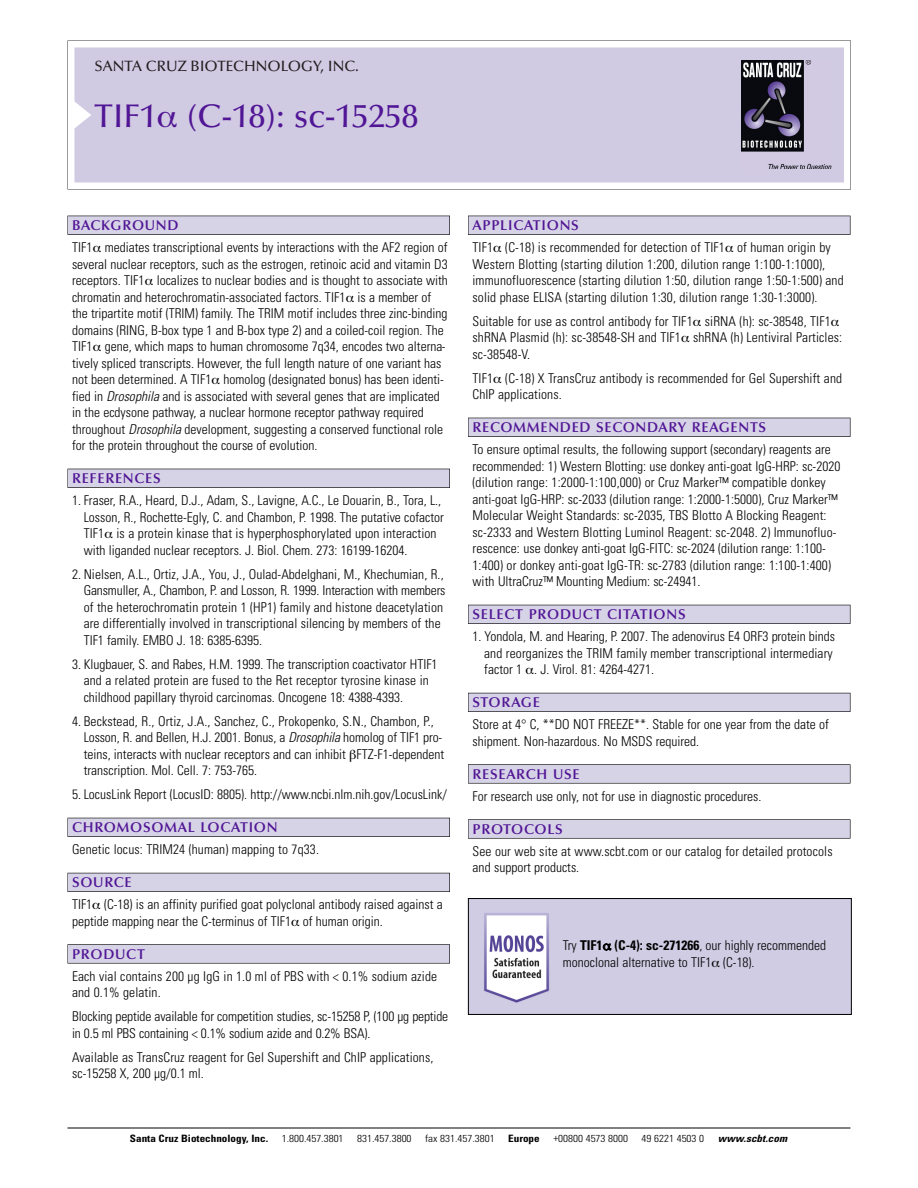
<style>
.page{position:relative;width:918px;height:1188px;background:#fff}
.page>*{position:absolute;margin:0;border:0;box-sizing:border-box;transform-origin:0 0}
.t1{font:500 33px "Optima";color:#511695}
.t2{font:500 15px "Optima";color:#231f20}
.t3{font:600 14.25px "Optima";letter-spacing:.05em;color:#511695}
.t4{font:300 condensed 13.5px/16.5px "Univers";color:#000}
.t5{font:300 condensed 10.2px "Univers";color:#000;scale:1.1 1}
.t6{font:700 condensed 10.2px "Univers";color:#000;scale:1.1 1}
.t7{font:italic 700 condensed 10.2px "Univers";letter-spacing:.005em;color:#000;scale:1.1 1}
.s1{font-style:italic}
.s2{font-weight:700}
</style>
<div class="page">
<svg style="left:68px;top:40px;width:783px;height:149px"></svg>
<div style="left:74px;top:47px;width:770px;height:135px;background:#d1cae3"></div>
<img style="left:741px;top:60px;width:90px;height:108px">
<div style="left:68px;top:216px;width:382px;height:19px;background:#525155"></div>
<div style="left:68px;top:216px;width:381px;height:18px;background:#d7d3e7"></div>
<div style="left:68px;top:469px;width:382px;height:19px;background:#515055"></div>
<div style="left:68px;top:469px;width:381px;height:18px;background:#d7d3e7"></div>
<div style="left:68px;top:818px;width:382px;height:19px;background:#525158"></div>
<div style="left:68px;top:818px;width:381px;height:18px;background:#d7d3e7"></div>
<div style="left:68px;top:873px;width:382px;height:19px;background:#54535a"></div>
<div style="left:68px;top:873px;width:381px;height:18px;background:#d7d3e7"></div>
<svg style="left:68px;top:944px;width:382px;height:20px"></svg>
<div style="left:68px;top:945px;width:381px;height:18px;background:#d7d3e7"></div>
<div style="left:468px;top:216px;width:382px;height:19px;background:#525155"></div>
<div style="left:468px;top:216px;width:382px;height:18px;background:#d7d3e7"></div>
<div style="left:468px;top:418px;width:382px;height:19px;background:#515055"></div>
<div style="left:468px;top:418px;width:382px;height:18px;background:#d7d3e7"></div>
<div style="left:468px;top:605px;width:382px;height:19px;background:#525158"></div>
<div style="left:468px;top:605px;width:382px;height:18px;background:#d7d3e7"></div>
<div style="left:468px;top:693px;width:382px;height:19px;background:#54535a"></div>
<div style="left:468px;top:693px;width:382px;height:18px;background:#d7d3e7"></div>
<svg style="left:468px;top:764px;width:382px;height:20px"></svg>
<div style="left:468px;top:765px;width:382px;height:18px;background:#d7d3e7"></div>
<div style="left:468px;top:819px;width:382px;height:20px;background:#666667"></div>
<div style="left:468px;top:820px;width:382px;height:18px;background:#d7d3e7"></div>
<hr style="left:68px;top:1128px;width:782px;height:1px;background:#000">
<img style="left:470px;top:900px;width:380px;height:113px">
<div style="left:468px;top:898px;width:384px;height:117px;border:1px solid #000"></div>
<svg style="left:158px;top:112px;width:19px;height:16px"></svg>
<svg style="left:603px;top:944px;width:8px;height:6px"></svg>
<svg style="left:712px;top:961px;width:8px;height:6px"></svg>
<p class="t2" style="left:94px;top:61px;width:266px">SANTA CRUZ BIOTECHNOLOGY, INC.</p>
<h1 class="t1" style="left:94px;top:103px;width:325px">TIF1 (C-18): sc-15258</h1>
<p class="t3" style="left:72px;top:219px;width:108px">BACKGROUND</p>
<p class="t4" style="left:72px;top:240px;width:377px">TIF1 mediates transcriptional events by interactions with the AF2 region of several nuclear receptors, such as the estrogen, retinoic acid and vitamin D3 receptors. TIF1 localizes to nuclear bodies and is thought to associate with chromatin and heterochromatin-associated factors. TIF1 is a member of the tripartite motif (TRIM) family. The TRIM motif includes three zinc-binding domains (RING, B-box type 1 and B-box type 2) and a coiled-coil region. The TIF1 gene, which maps to human chromosome 7q34, encodes two alterna&shy;tively spliced transcripts. However, the full length nature of one variant has not been determined. A TIF1 homolog (designated bonus) has been identi&shy;fied in <span class="s1">Drosophila</span> and is associated with several genes that are implicated in the ecdysone pathway, a nuclear hormone receptor pathway required throughout <span class="s1">Drosophila</span> development, suggesting a conserved functional role for the protein throughout the course of evolution.</p>
<p class="t3" style="left:72px;top:473px;width:90px">REFERENCES</p>
<p class="t4" style="left:84px;top:493px;width:362px;text-indent:-12px">1. Fraser, R.A., Heard, D.J., Adam, S., Lavigne, A.C., Le Douarin, B., Tora, L., Losson, R., Rochette-Egly, C. and Chambon, P. 1998. The putative cofactor TIF1 is a protein kinase that is hyperphosphorylated upon interaction with liganded nuclear receptors. J. Biol. Chem. 273: 16199-16204.</p>
<p class="t4" style="left:84px;top:567px;width:363px;text-indent:-12px">2. Nielsen, A.L., Ortiz, J.A., You, J., Oulad-Abdelghani, M., Khechumian, R., Gansmuller, A., Chambon, P. and Losson, R. 1999. Interaction with members of the heterochromatin protein 1 (HP1) family and histone deacetylation are differentially involved in transcriptional silencing by members of the TIF1 family. EMBO J. 18: 6385-6395.</p>
<p class="t4" style="left:84px;top:657px;width:355px;text-indent:-12px">3. Klugbauer, S. and Rabes, H.M. 1999. The transcription coactivator HTIF1 and a related protein are fused to the Ret receptor tyrosine kinase in childhood papillary thyroid carcinomas. Oncogene 18: 4388-4393.</p>
<p class="t4" style="left:84px;top:714px;width:362px;text-indent:-12px">4. Beckstead, R., Ortiz, J.A., Sanchez, C., Prokopenko, S.N., Chambon, P., Losson, R. and Bellen, H.J. 2001. Bonus, a <span class="s1">Drosophila</span> homolog of TIF1 pro&shy;teins, interacts with nuclear receptors and can inhibit FTZ-F1-dependent transcription. Mol. Cell. 7: 753-765.</p>
<p class="t4" style="left:72px;top:787px;width:376px">5. LocusLink Report (LocusID: 8805). http://www.ncbi.nlm.nih.gov/LocusLink/</p>
<p class="t3" style="left:72px;top:822px;width:207px">CHROMOSOMAL LOCATION</p>
<p class="t4" style="left:72px;top:842px;width:249px">Genetic locus: TRIM24 (human) mapping to 7q33.</p>
<p class="t3" style="left:72px;top:877px;width:61px">SOURCE</p>
<p class="t4" style="left:72px;top:897px;width:372px">TIF1 (C-18) is an affinity purified goat polyclonal antibody raised against a peptide mapping near the C-terminus of TIF1 of human origin.</p>
<p class="t3" style="left:72px;top:948px;width:74px">PRODUCT</p>
<p class="t4" style="left:72px;top:969px;width:367px">Each vial contains 200 µg IgG in 1.0 ml of PBS with &lt; 0.1% sodium azide and 0.1% gelatin.</p>
<p class="t4" style="left:72px;top:1009px;width:378px">Blocking peptide available for competition studies, sc-15258 P, (100 µg peptide in 0.5 ml PBS containing &lt; 0.1% sodium azide and 0.2% BSA).</p>
<p class="t4" style="left:72px;top:1050px;width:363px">Available as TransCruz reagent for Gel Supershift and ChIP applications, sc-15258 X, 200 µg/0.1 ml.</p>
<p class="t3" style="left:473px;top:219px;width:108px">APPLICATIONS</p>
<p class="t4" style="left:473px;top:240px;width:373px">TIF1 (C-18) is recommended for detection of TIF1 of human origin by Western Blotting (starting dilution 1:200, dilution range 1:100-1:1000), immunofluorescence (starting dilution 1:50, dilution range 1:50-1:500) and solid phase ELISA (starting dilution 1:30, dilution range 1:30-1:3000).</p>
<p class="t4" style="left:473px;top:314px;width:371px">Suitable for use as control antibody for TIF1 siRNA (h): sc-38548, TIF1 shRNA Plasmid (h): sc-38548-SH and TIF1 shRNA (h) Lentiviral Particles: sc-38548-V.</p>
<p class="t4" style="left:473px;top:371px;width:371px">TIF1 (C-18) X TransCruz antibody is recommended for Gel Supershift and<br>ChIP applications.</p>
<p class="t3" style="left:473px;top:422px;width:295px">RECOMMENDED SECONDARY REAGENTS</p>
<p class="t4" style="left:473px;top:442px;width:369px">To ensure optimal results, the following support (secondary) reagents are recommended: 1) Western Blotting: use donkey anti-goat IgG-HRP: sc-2020 (dilution range: 1:2000-1:100,000) or Cruz Marker™ compatible donkey anti-goat IgG-HRP: sc-2033 (dilution range: 1:2000-1:5000), Cruz Marker™ Molecular Weight Standards: sc-2035, TBS Blotto A Blocking Reagent: sc-2333 and Western Blotting Luminol Reagent: sc-2048. 2) Immunofluo&shy;rescence: use donkey anti-goat IgG-FITC: sc-2024 (dilution range: 1:100- 1:400) or donkey anti-goat IgG-TR: sc-2783 (dilution range: 1:100-1:400) with UltraCruz™ Mounting Medium: sc-24941.</p>
<p class="t3" style="left:473px;top:609px;width:215px">SELECT PRODUCT CITATIONS</p>
<p class="t4" style="left:484px;top:629px;width:352px;text-indent:-12px">1. Yondola, M. and Hearing, P. 2007. The adenovirus E4 ORF3 protein binds and reorganizes the TRIM family member transcriptional intermediary factor 1 . J. Virol. 81: 4264-4271.</p>
<p class="t3" style="left:473px;top:697px;width:69px">STORAGE</p>
<p class="t4" style="left:473px;top:717px;width:358px">Store at 4° C, **DO NOT FREEZE**. Stable for one year from the date of shipment. Non-hazardous. No MSDS required.</p>
<p class="t3" style="left:473px;top:768px;width:109px">RESEARCH USE</p>
<p class="t4" style="left:473px;top:789px;width:290px">For research use only, not for use in diagnostic procedures.</p>
<p class="t3" style="left:473px;top:823px;width:92px">PROTOCOLS</p>
<p class="t4" style="left:473px;top:844px;width:362px">See our web site at www.scbt.com or our catalog for detailed protocols and support products.</p>
<p class="t4" style="left:563px;top:939px;width:265px">Try <span class="s2">TIF1 (C-4): sc-271266</span>, our highly recommended monoclonal alternative to TIF1 (C-18).</p>
<p class="t6" style="left:130px;top:1135px;width:127px">Santa Cruz Biotechnology, Inc.</p>
<p class="t5" style="left:282px;top:1135px;width:58px">1.800.457.3801</p>
<p class="t5" style="left:357px;top:1135px;width:51px">831.457.3800</p>
<p class="t5" style="left:425px;top:1135px;width:65px">fax 831.457.3801</p>
<p class="t6" style="left:508px;top:1135px;width:30px">Europe</p>
<p class="t5" style="left:553px;top:1135px;width:69px">+00800 4573 8000</p>
<p class="t5" style="left:642px;top:1135px;width:58px">49 6221 4503 0</p>
<p class="t7" style="left:718px;top:1135px;width:64px">www.scbt.com</p>
</div>
